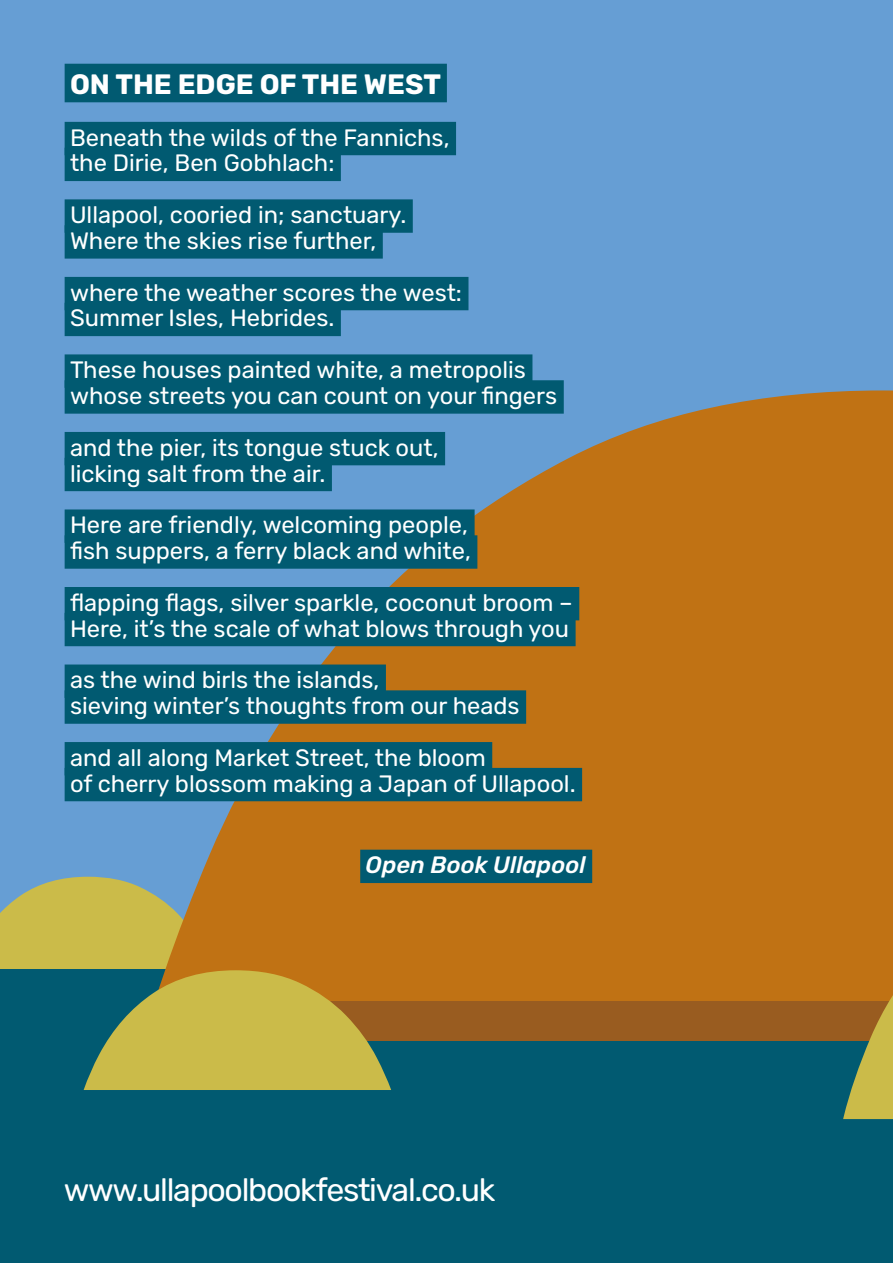
<style>
.page{position:relative;width:893px;height:1263px;background:#fff}
.page>*{position:absolute;margin:0;border:0;box-sizing:border-box;transform-origin:0 0}
.t1{font:32.1px "Rubik";letter-spacing:-.04em;color:#fff}
.t2{font:700 28.05px "Rubik";color:#fff}
.t3{font:23.7px/25.8px "Rubik";color:#fff}
.t4{font:italic 500 23.7px "Rubik";color:#fff}
</style>
<div class="page">
<div style="left:0;top:0;width:893px;height:969px;background:#669ed4"></div>
<svg style="left:130px;top:390px;width:763px;height:611px;fill:#c07214"></svg>
<div style="left:240px;top:1001px;width:653px;height:262px;background:#995c20"></div>
<div style="left:0;top:1041px;width:893px;height:222px;background:#015a71"></div>
<svg style="left:843px;top:877px;width:50px;height:242px"></svg>
<svg style="left:0;top:877px;width:391px;height:213px"></svg>
<div style="left:65px;top:64px;width:382px;height:38px;background:#015a71"></div>
<div style="left:65px;top:122px;width:391px;height:33px;background:#015a71"></div>
<div style="left:65px;top:148px;width:276px;height:33px;background:#015a71"></div>
<div style="left:65px;top:199px;width:348px;height:34px;background:#015a71"></div>
<div style="left:65px;top:225px;width:318px;height:34px;background:#015a71"></div>
<div style="left:65px;top:277px;width:403px;height:33px;background:#015a71"></div>
<div style="left:65px;top:303px;width:276px;height:33px;background:#015a71"></div>
<div style="left:65px;top:354px;width:467px;height:34px;background:#015a71"></div>
<div style="left:65px;top:380px;width:499px;height:34px;background:#015a71"></div>
<div style="left:65px;top:432px;width:380px;height:33px;background:#015a71"></div>
<div style="left:65px;top:458px;width:267px;height:33px;background:#015a71"></div>
<div style="left:65px;top:509px;width:410px;height:34px;background:#015a71"></div>
<div style="left:65px;top:535px;width:412px;height:34px;background:#015a71"></div>
<div style="left:65px;top:587px;width:514px;height:33px;background:#015a71"></div>
<div style="left:65px;top:613px;width:511px;height:33px;background:#015a71"></div>
<div style="left:65px;top:664px;width:321px;height:34px;background:#015a71"></div>
<div style="left:65px;top:690px;width:461px;height:34px;background:#015a71"></div>
<div style="left:65px;top:742px;width:427px;height:33px;background:#015a71"></div>
<div style="left:65px;top:768px;width:517px;height:33px;background:#015a71"></div>
<div style="left:360px;top:850px;width:232px;height:33px;background:#015a71"></div>
<p class="t2" style="left:70px;top:68px;width:373px">ON THE EDGE OF THE WEST</p>
<p class="t3" style="left:70px;top:125px;width:381px">Beneath the wilds of the Fannichs, the Dirie, Ben Gobhlach:</p>
<p class="t3" style="left:70px;top:203px;width:338px">Ullapool, cooried in; sanctuary.<br>Where the skies rise further,</p>
<p class="t3" style="left:70px;top:280px;width:393px">where the weather scores the west:<br>Summer Isles, Hebrides.</p>
<p class="t3" style="left:70px;top:358px;width:489px">These houses painted white, a metropolis whose streets you can count on your fingers</p>
<p class="t3" style="left:70px;top:435px;width:370px">and the pier, its tongue stuck out, licking salt from the air.</p>
<p class="t3" style="left:70px;top:513px;width:402px">Here are friendly, welcoming people, fish suppers, a ferry black and white,</p>
<p class="t3" style="left:70px;top:590px;width:504px">flapping flags, silver sparkle, coconut broom –<br>Here, it’s the scale of what blows through you</p>
<p class="t3" style="left:70px;top:668px;width:451px">as the wind birls the islands,<br>sieving winter’s thoughts from our heads</p>
<p class="t3" style="left:70px;top:745px;width:507px">and all along Market Street, the bloom<br>of cherry blossom making a Japan of Ullapool.</p>
<p class="t4" style="left:366px;top:852px;width:222px">Open Book Ullapool</p>
<h1 class="t1" style="left:64px;top:1171px;width:433px">www.ullapoolbookfestival.co.uk</h1>
</div>
